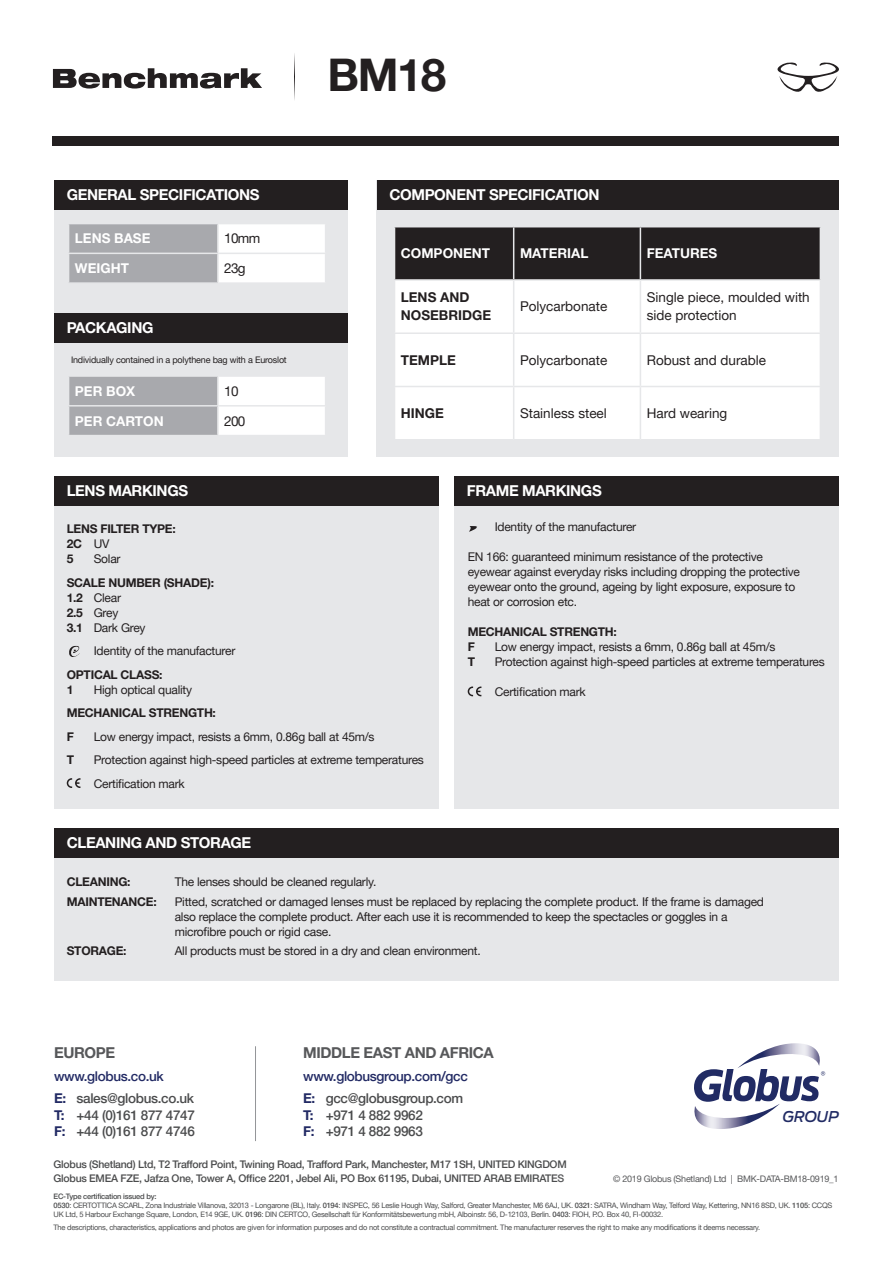
<style>
.page{position:relative;width:893px;height:1263px;background:#fff}
.page>*{position:absolute;margin:0;border:0;box-sizing:border-box;transform-origin:0 0}
.t1{font:700 45px "Helvetica Neue LT Pro";color:#231f20}
.PANEL_HEADING{font:700 15px "Helvetica Neue LT Pro";letter-spacing:-.025em;color:#fff}
.t2{font:700 15px "Helvetica Neue LT Pro";letter-spacing:-.025em;color:#57585a}
.t3{font:italic 500 14.85px "Antenna";color:#212b64}
.t4{font:13.5px/18px "Helvetica Neue LT Pro";color:#231f20}
.t5{font:500 13.5px/16.5px "Helvetica Neue LT Pro";letter-spacing:-.025em;color:#4b4c4d}
.t6{font:700 13.5px "Helvetica Neue LT Pro";color:#fff}
.t7{font:500 13.5px/22.5px "Helvetica Neue LT Pro";letter-spacing:-.025em;color:#222a64}
.t8{font:700 13.5px/18px "Helvetica Neue LT Pro";color:#231f20}
.t9{font:12px/15px "Helvetica Neue LT Pro";letter-spacing:-.02em;color:#231f20}
.t10{font:700 12px/15px "Helvetica Neue LT Pro";letter-spacing:-.02em;color:#231f20}
.t11{font:500 10.5px/13.5px "Helvetica Neue LT Pro";letter-spacing:-.025em;color:#4b4c4d}
.t12{font:9px "Helvetica Neue LT Pro";letter-spacing:-.02em;color:#231f20}
.t13{font:9px "Helvetica Neue LT Pro";letter-spacing:-.025em;color:#57585a}
.FOOTER_INFO{font:7.5px/9px "Helvetica Neue LT Pro";letter-spacing:-.03em;color:#4b4c4d}
.s1{font-weight:400}
.s2{font-weight:700}
.s3{color:#4b4c4d}
.s4{font-weight:700;color:#222a64}
.s5{color:#57585a}
.s6{color:#222a64}
.s7{font-weight:500}
</style>
<div class="page">
<svg style="left:777px;top:62px;width:62px;height:30px"></svg>
<div style="left:52px;top:136px;width:787px;height:10px;background:#231f20"></div>
<svg style="left:53px;top:68px;width:209px;height:21px"></svg>
<hr style="left:294px;top:51px;width:1px;height:50px;background:#231f20">
<div style="left:54px;top:180px;width:294px;height:277px;background:#e6e7e9"></div>
<div style="left:376px;top:180px;width:463px;height:277px;background:#e6e7e9"></div>
<div style="left:54px;top:477px;width:385px;height:332px;background:#e6e7e9"></div>
<div style="left:454px;top:477px;width:385px;height:332px;background:#e6e7e9"></div>
<div style="left:54px;top:828px;width:785px;height:153px;background:#e6e7e9"></div>
<div style="left:54px;top:180px;width:294px;height:30px;background:#231f20"></div>
<div style="left:54px;top:313px;width:294px;height:30px;background:#231f20"></div>
<div style="left:54px;top:477px;width:385px;height:29px;background:#231f20"></div>
<div style="left:54px;top:828px;width:785px;height:30px;background:#231f20"></div>
<div style="left:454px;top:477px;width:385px;height:29px;background:#231f20"></div>
<div style="left:377px;top:180px;width:462px;height:30px;background:#231f20"></div>
<hr style="left:255px;top:1046px;width:1px;height:95px;background:#939598">
<svg style="left:694px;top:1043px;width:132px;height:86px"></svg>
<svg style="left:69px;top:224px;width:256px;height:58px;background:#cdcdd0"></svg>
<svg style="left:69px;top:376px;width:256px;height:59px;background:#cdced0"></svg>
<svg style="left:69px;top:646px;width:11px;height:11px"></svg>
<svg style="left:67px;top:778px;width:13px;height:10px"></svg>
<svg style="left:469px;top:526px;width:8px;height:6px"></svg>
<svg style="left:468px;top:686px;width:13px;height:10px"></svg>
<div style="left:395px;top:227px;width:425px;height:52px;background:#231f20"></div>
<div style="left:395px;top:281px;width:425px;height:158px;background:#fff"></div>
<hr style="left:513px;top:227px;width:1px;height:52px;background:#e6e7e9">
<hr style="left:640px;top:227px;width:1px;height:52px;background:#e6e7e9">
<hr style="left:513px;top:281px;width:1px;height:51px;background:#e6e7e9">
<hr style="left:640px;top:281px;width:1px;height:51px;background:#e6e7e9">
<hr style="left:394px;top:332px;width:120px;height:2px;background:#e6e7e9">
<hr style="left:514px;top:332px;width:126px;height:2px;background:#e6e7e9">
<hr style="left:513px;top:334px;width:1px;height:52px;background:#e6e7e9">
<hr style="left:640px;top:332px;width:181px;height:2px;background:#e6e7e9">
<hr style="left:640px;top:334px;width:1px;height:52px;background:#e6e7e9">
<hr style="left:394px;top:386px;width:120px;height:1px;background:#e6e7e9">
<hr style="left:514px;top:386px;width:126px;height:1px;background:#e6e7e9">
<hr style="left:513px;top:387px;width:1px;height:52px;background:#e6e7e9">
<hr style="left:640px;top:386px;width:181px;height:1px;background:#e6e7e9">
<hr style="left:640px;top:387px;width:1px;height:52px;background:#e6e7e9">
<p class="PANEL_HEADING" style="left:67px;top:186px;width:194px">GENERAL SPECIFICATIONS</p>
<p class="t6" style="left:75px;top:230px;width:77px">LENS BASE</p>
<p class="t4" style="left:224px;top:229px;width:38px">10mm</p>
<p class="t6" style="left:75px;top:260px;width:55px">WEIGHT</p>
<p class="t4" style="left:224px;top:259px;width:23px">23g</p>
<p class="PANEL_HEADING" style="left:67px;top:318px;width:88px">PACKAGING</p>
<p class="t12" style="left:71px;top:354px;width:217px">Individually contained in a polythene bag with a Euroslot</p>
<p class="t6" style="left:75px;top:383px;width:62px">PER BOX</p>
<p class="t4" style="left:224px;top:382px;width:16px">10</p>
<p class="t6" style="left:75px;top:412px;width:90px">PER CARTON</p>
<p class="t4" style="left:224px;top:411px;width:23px">200</p>
<p class="PANEL_HEADING" style="left:67px;top:482px;width:123px">LENS MARKINGS</p>
<h1 class="t1" style="left:327px;top:47px;width:120px">BM18</h1>
<p class="PANEL_HEADING" style="left:389px;top:186px;width:212px">COMPONENT SPECIFICATION</p>
<p class="t6" style="left:401px;top:245px;width:91px">COMPONENT</p>
<p class="t6" style="left:520px;top:245px;width:70px">MATERIAL</p>
<p class="t6" style="left:647px;top:245px;width:72px">FEATURES</p>
<p class="t8" style="left:401px;top:288px;width:92px">LENS AND<br>NOSEBRIDGE</p>
<p class="t4" style="left:520px;top:297px;width:89px">Polycarbonate</p>
<p class="t4" style="left:647px;top:288px;width:165px">Single piece, moulded with side protection</p>
<p class="t8" style="left:401px;top:351px;width:56px">TEMPLE</p>
<p class="t4" style="left:520px;top:351px;width:89px">Polycarbonate</p>
<p class="t4" style="left:647px;top:351px;width:121px">Robust and durable</p>
<p class="t8" style="left:401px;top:404px;width:44px">HINGE</p>
<p class="t4" style="left:520px;top:404px;width:88px">Stainless steel</p>
<p class="t4" style="left:647px;top:404px;width:82px">Hard wearing</p>
<p class="PANEL_HEADING" style="left:467px;top:482px;width:136px">FRAME MARKINGS</p>
<p class="t10" style="left:67px;top:521px;width:111px">LENS FILTER TYPE:<br>2C <span class="s1">UV<br></span>5</p>
<p class="t9" style="left:94px;top:551px;width:28px">Solar</p>
<p class="t10" style="left:67px;top:575px;width:149px">SCALE NUMBER (SHADE):<br>1.2 <span class="s1">Clear<br></span>2.5 <span class="s1">Grey<br></span>3.1 <span class="s1">Dark Grey</span></p>
<p class="t9" style="left:94px;top:643px;width:143px">Identity of the manufacturer</p>
<p class="t10" style="left:67px;top:667px;width:97px">OPTICAL CLASS:<br>1</p>
<p class="t9" style="left:94px;top:682px;width:100px">High optical quality</p>
<p class="t10" style="left:67px;top:705px;width:151px">MECHANICAL STRENGTH:</p>
<p class="t10" style="left:67px;top:729px;width:9px">F</p>
<p class="t9" style="left:94px;top:729px;width:282px">Low energy impact, resists a 6mm, 0.86g ball at 45m/s</p>
<p class="t10" style="left:67px;top:752px;width:9px">T</p>
<p class="t9" style="left:94px;top:752px;width:332px">Protection against high-speed particles at extreme temperatures</p>
<p class="t9" style="left:94px;top:776px;width:93px">Certification mark</p>
<p class="PANEL_HEADING" style="left:67px;top:834px;width:186px">CLEANING AND STORAGE</p>
<p class="t9" style="left:495px;top:519px;width:143px">Identity of the manufacturer</p>
<p class="t9" style="left:468px;top:549px;width:334px">EN 166: guaranteed minimum resistance of the protective eyewear against everyday risks including dropping the protective eyewear onto the ground, ageing by light exposure, exposure to heat or corrosion etc.</p>
<p class="t10" style="left:468px;top:624px;width:151px">MECHANICAL STRENGTH:</p>
<p class="t10" style="left:468px;top:639px;width:9px">F</p>
<p class="t9" style="left:495px;top:639px;width:282px">Low energy impact, resists a 6mm, 0.86g ball at 45m/s</p>
<p class="t10" style="left:468px;top:654px;width:9px">T</p>
<p class="t9" style="left:495px;top:654px;width:332px">Protection against high-speed particles at extreme temperatures</p>
<p class="t9" style="left:495px;top:684px;width:93px">Certification mark</p>
<p class="t10" style="left:67px;top:874px;width:65px">CLEANING:</p>
<p class="t9" style="left:175px;top:874px;width:203px">The lenses should be cleaned regularly.</p>
<p class="t10" style="left:67px;top:894px;width:92px">MAINTENANCE:</p>
<p class="t9" style="left:175px;top:893px;width:591px">Pitted, scratched or damaged lenses must be replaced by replacing the complete product. If the frame is damaged also replace the complete product. After each use it is recommended to keep the spectacles or goggles in a microfibre pouch or rigid case.</p>
<p class="t10" style="left:67px;top:943px;width:61px">STORAGE:</p>
<p class="t9" style="left:175px;top:943px;width:307px">All products must be stored in a dry and clean environment.</p>
<p class="t2" style="left:303px;top:1044px;width:192px">MIDDLE EAST AND AFRICA</p>
<p class="t7" style="left:303px;top:1064px;width:166px">www.globusgroup.com/gcc<br><span class="s2">E:</span> <span class="s3">gcc@globusgroup.com</span></p>
<p class="t5" style="left:303px;top:1106px;width:121px"><span class="s4">T:</span> +971 4 882 9962<br><span class="s4">F:</span> +971 4 882 9963</p>
<p class="t11" style="left:54px;top:1158px;width:515px">Globus (Shetland) Ltd, T2 Trafford Point, Twining Road, Trafford Park, Manchester, M17 1SH, UNITED KINGDOM<br>Globus EMEA FZE, Jafza One, Tower A, Office 2201, Jebel Ali, PO Box 61195, Dubai, UNITED ARAB EMIRATE<span class="s5">S</span></p>
<p class="t2" style="left:54px;top:1044px;width:63px">EUROPE</p>
<p class="t5" style="left:54px;top:1064px;width:142px;line-height:22.5px"><span class="s6">www.globus.co.uk<br></span><span class="s4">E:</span> sales@globus.co.uk</p>
<p class="t5" style="left:54px;top:1106px;width:142px"><span class="s4">T:</span> +44 (0)161 877 4747<br><span class="s4">F:</span> +44 (0)161 877 4746</p>
<p class="t3" style="left:783px;top:1108px;width:58px">GROUP</p>
<p class="t13" style="left:613px;top:1173px;width:227px">© 2019 Globus (Shetland) Ltd | BMK-DATA-BM18-0919_1</p>
<p class="FOOTER_INFO" style="left:54px;top:1192px;width:780px"><span class="s7">EC-Type certification issued by:<br>0530</span>: CERTOTTICA SCARL, Zona Industriale Villanova, 32013 - Longarone (BL), Italy. <span class="s7">0194</span>: INSPEC, 56 Leslie Hough Way, Salford, Greater Manchester, M6 6AJ, UK. <span class="s7">0321</span>: SATRA, Windham Way, Telford Way, Kettering, NN16 8SD, UK. <span class="s7">1105</span>: CCQS<br>UK Ltd, 5 Harbour Exchange Square, London, E14 9GE, UK. <span class="s7">0196</span>: DIN CERTCO, Gesellschaft für Konformitätsbewertung mbH, Alboinstr. 56, D-12103, Berlin. <span class="s7">0403</span>: FIOH, P.O. Box 40, FI-00032.</p>
<p class="FOOTER_INFO" style="left:54px;top:1222px;width:708px">The descriptions, characteristics, applications and photos are given for information purposes and do not constitute a contractual commitment. The manufacturer reserves the right to make any modifications it deems necessary.</p>
</div>
